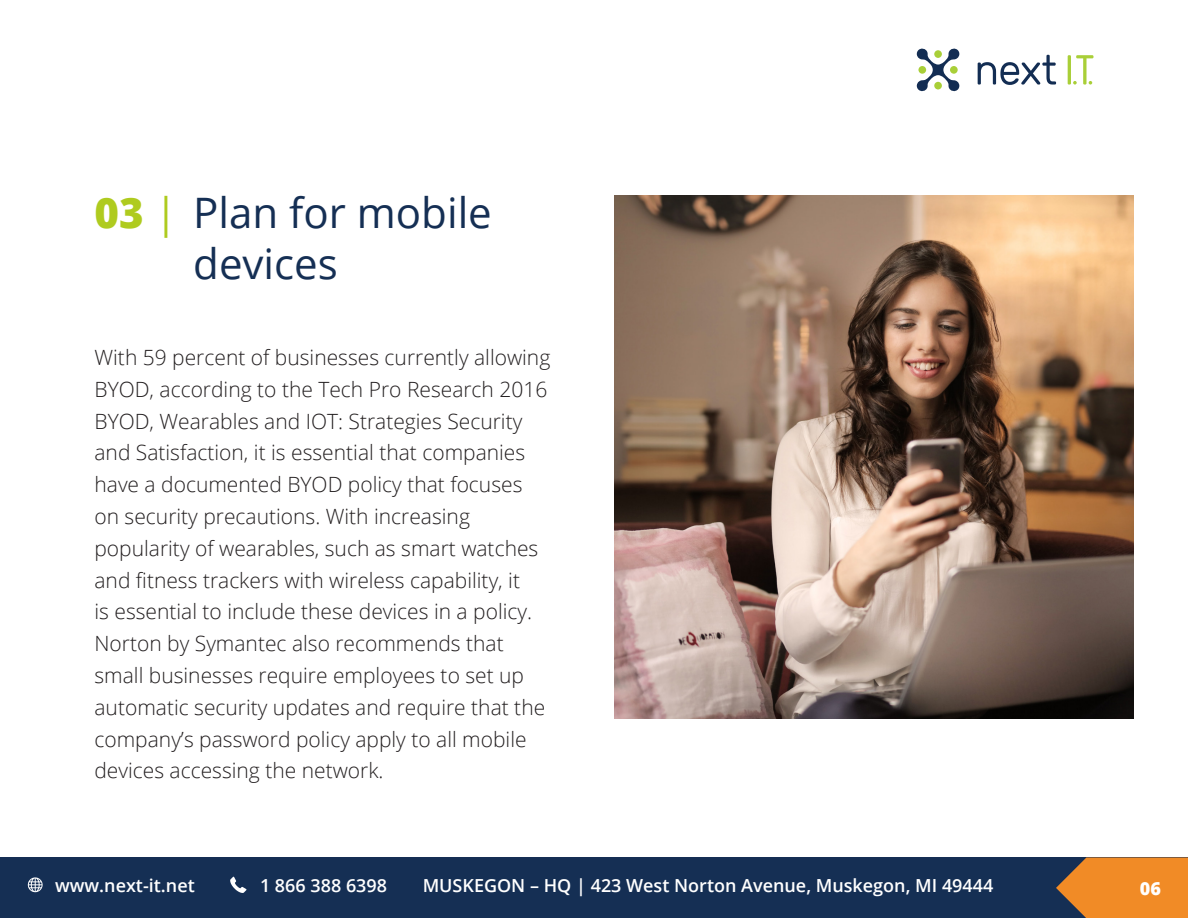
<style>
.page{position:relative;width:1188px;height:918px;background:#fff}
.page>*{position:absolute;margin:0;border:0;box-sizing:border-box;transform-origin:0 0}
.t1{font:42px/51px "Open Sans";color:#152f54}
.t2{font:300 21px/31.8px "Open Sans";color:#231f20}
.t3{font:600 18px "Open Sans";color:#fff}
.t4{font:800 18px "Open Sans";color:#fff}
.s1{font-weight:800;color:#afcb1f}
.s2{color:#afcb1f}
</style>
<div class="page">
<div style="left:0;top:858px;width:1188px;height:60px;background:#152f54"></div>
<svg style="left:1056px;top:858px;width:132px;height:60px;background:#d7802b"></svg>
<svg style="left:28px;top:877px;width:15px;height:15px"></svg>
<svg style="left:230px;top:877px;width:16px;height:16px"></svg>
<svg style="left:916px;top:48px;width:44px;height:44px"></svg>
<svg style="left:978px;top:55px;width:78px;height:30px"></svg>
<hr style="left:1068px;top:55px;width:3px;height:30px;background:#a9cf38">
<svg style="left:1073px;top:55px;width:21px;height:30px"></svg>
<img style="left:614px;top:195px;width:520px;height:523px">
<p class="t1" style="left:193px;top:186px;width:300px;text-indent:-99px"><span class="s1">03</span> <span class="s2">|</span> Plan for mobile devices</p>
<p class="t2" style="left:94px;top:341px;width:457px">With 59 percent of businesses currently allowing BYOD, according to the Tech Pro Research 2016<br>BYOD, Wearables and IOT: Strategies Security and Satisfaction, it is essential that companies have a documented BYOD policy that focuses on security precautions. With increasing popularity of wearables, such as smart watches and fitness trackers with wireless capability, it<br>is essential to include these devices in a policy.<br>Norton by Symantec also recommends that small businesses require employees to set up automatic security updates and require that the company’s password policy apply to all mobile devices accessing the network.</p>
<p class="t3" style="left:55px;top:873px;width:141px">www.next-it.net</p>
<p class="t3" style="left:260px;top:873px;width:129px">1 866 388 6398</p>
<p class="t3" style="left:423px;top:873px;width:572px">MUSKEGON – HQ | 423 West Norton Avenue, Muskegon, MI 49444</p>
<p class="t4" style="left:1140px;top:875px;width:23px">06</p>
</div>
